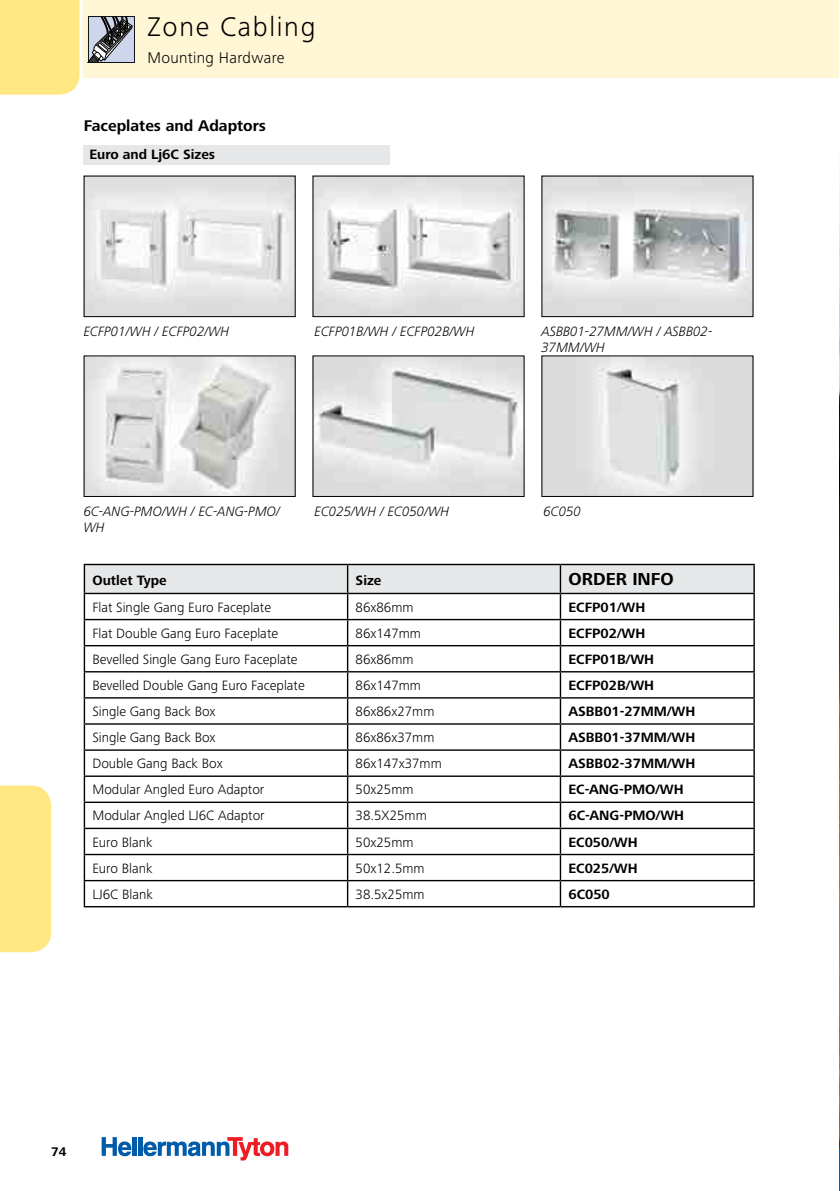
<style>
.page{position:relative;width:840px;height:1191px;background:#fff}
.page>*{position:absolute;margin:0;border:0;box-sizing:border-box;transform-origin:0 0}
.t1{font:300 28px "Frutiger Next LTW1 G";letter-spacing:.06em;color:#000}
.t2{font:700 18px "Frutiger Next LTW1 G";color:#000}
.t3{font:700 16px "Frutiger Next LTW1 G";color:#000}
.t4{font:300 16px "Frutiger Next LTW1 G";letter-spacing:.02em;color:#000}
.t5{font:300 14px "Frutiger Next LTW1 G";color:#000}
.t6{font:700 14px "Frutiger Next LTW1 G";color:#000}
.t7{font:italic 300 14px/16px "Frutiger Next LTW1 G";color:#000}
.t8{font:700 13px "Frutiger Next LTW1 G";color:#000}
</style>
<div class="page">
<hr style="left:132px;top:1137px;width:4px;height:18px;background:#005baa">
<hr style="left:138px;top:1137px;width:4px;height:18px;background:#005baa">
<svg style="left:102px;top:1137px;width:29px;height:19px"></svg>
<svg style="left:143px;top:1137px;width:145px;height:23px"></svg>
<div style="left:79px;top:0;width:760px;height:78px;background:#fff6d6"></div>
<svg style="left:0;top:0;width:135px;height:95px"></svg>
<div style="left:0;top:785px;width:51px;height:167px;background:#ffe881"></div>
<div style="left:84px;top:145px;width:306px;height:19px;background:#e6e7e8"></div>
<img style="left:86px;top:178px;width:207px;height:137px">
<div style="left:84px;top:176px;width:211px;height:141px;border:1px solid #000"></div>
<img style="left:86px;top:357px;width:207px;height:138px">
<div style="left:84px;top:355px;width:211px;height:142px;border:1px solid #000"></div>
<img style="left:543px;top:178px;width:208px;height:137px">
<div style="left:541px;top:176px;width:212px;height:141px;border:1px solid #000"></div>
<img style="left:314px;top:178px;width:208px;height:137px">
<div style="left:312px;top:176px;width:212px;height:141px;border:1px solid #000"></div>
<img style="left:314px;top:357px;width:208px;height:138px">
<div style="left:312px;top:355px;width:212px;height:142px;border:1px solid #000"></div>
<img style="left:543px;top:357px;width:208px;height:138px">
<div style="left:541px;top:355px;width:212px;height:142px;border:1px solid #000"></div>
<svg style="left:84px;top:564px;width:670px;height:342px"></svg>
<hr style="left:84px;top:906px;width:263px;height:1px;background:#000">
<hr style="left:347px;top:906px;width:213px;height:1px;background:#000">
<hr style="left:560px;top:906px;width:194px;height:1px;background:#000">
<img style="left:839px;top:147px;width:1px;height:1002px">
<h1 class="t1" style="left:147px;top:11px;width:169px">Zone Cabling</h1>
<p class="t4" style="left:147px;top:49px;width:138px">Mounting Hardware</p>
<p class="t3" style="left:84px;top:116px;width:184px">Faceplates and Adaptors</p>
<p class="t6" style="left:89px;top:146px;width:127px">Euro and Lj6C Sizes</p>
<p class="t7" style="left:84px;top:323px;width:147px">ECFP01/WH / ECFP02/WH</p>
<p class="t7" style="left:314px;top:323px;width:161px">ECFP01B/WH / ECFP02B/WH</p>
<p class="t7" style="left:541px;top:323px;width:172px">ASBB01-27MM/WH / ASBB02-<br>37MM/WH</p>
<p class="t7" style="left:84px;top:503px;width:198px">6C-ANG-PMO/WH / EC-ANG-PMO/<br>WH</p>
<p class="t7" style="left:314px;top:503px;width:136px">EC025/WH / EC050/WH</p>
<p class="t7" style="left:543px;top:503px;width:39px">6C050</p>
<p class="t6" style="left:92px;top:573px;width:76px">Outlet Type</p>
<p class="t6" style="left:355px;top:573px;width:27px">Size</p>
<p class="t2" style="left:568px;top:569px;width:107px">ORDER INFO</p>
<p class="t5" style="left:92px;top:599px;width:180px">Flat Single Gang Euro Faceplate</p>
<p class="t5" style="left:355px;top:599px;width:59px">86x86mm</p>
<p class="t6" style="left:568px;top:599px;width:78px">ECFP01/WH</p>
<p class="t5" style="left:92px;top:625px;width:187px">Flat Double Gang Euro Faceplate</p>
<p class="t5" style="left:355px;top:625px;width:67px">86x147mm</p>
<p class="t6" style="left:568px;top:625px;width:78px">ECFP02/WH</p>
<p class="t5" style="left:92px;top:651px;width:207px">Bevelled Single Gang Euro Faceplate</p>
<p class="t5" style="left:355px;top:651px;width:59px">86x86mm</p>
<p class="t6" style="left:568px;top:651px;width:87px">ECFP01B/WH</p>
<p class="t5" style="left:92px;top:677px;width:214px">Bevelled Double Gang Euro Faceplate</p>
<p class="t5" style="left:355px;top:677px;width:67px">86x147mm</p>
<p class="t6" style="left:568px;top:677px;width:87px">ECFP02B/WH</p>
<p class="t5" style="left:92px;top:703px;width:125px">Single Gang Back Box</p>
<p class="t5" style="left:355px;top:703px;width:80px">86x86x27mm</p>
<p class="t6" style="left:568px;top:703px;width:128px">ASBB01-27MM/WH</p>
<p class="t5" style="left:92px;top:729px;width:125px">Single Gang Back Box</p>
<p class="t5" style="left:355px;top:729px;width:80px">86x86x37mm</p>
<p class="t6" style="left:568px;top:729px;width:128px">ASBB01-37MM/WH</p>
<p class="t5" style="left:92px;top:755px;width:132px">Double Gang Back Box</p>
<p class="t5" style="left:355px;top:755px;width:88px">86x147x37mm</p>
<p class="t6" style="left:568px;top:755px;width:128px">ASBB02-37MM/WH</p>
<p class="t5" style="left:92px;top:781px;width:173px">Modular Angled Euro Adaptor</p>
<p class="t5" style="left:355px;top:781px;width:59px">50x25mm</p>
<p class="t6" style="left:568px;top:781px;width:117px">EC-ANG-PMO/WH</p>
<p class="t5" style="left:92px;top:807px;width:174px">Modular Angled LJ6C Adaptor</p>
<p class="t5" style="left:355px;top:807px;width:73px">38.5X25mm</p>
<p class="t6" style="left:568px;top:807px;width:117px">6C-ANG-PMO/WH</p>
<p class="t5" style="left:92px;top:834px;width:61px">Euro Blank</p>
<p class="t5" style="left:355px;top:834px;width:59px">50x25mm</p>
<p class="t6" style="left:568px;top:834px;width:71px">EC050/WH</p>
<p class="t5" style="left:92px;top:860px;width:61px">Euro Blank</p>
<p class="t5" style="left:355px;top:860px;width:70px">50x12.5mm</p>
<p class="t6" style="left:568px;top:860px;width:71px">EC025/WH</p>
<p class="t5" style="left:92px;top:886px;width:62px">LJ6C Blank</p>
<p class="t5" style="left:355px;top:886px;width:70px">38.5x25mm</p>
<p class="t6" style="left:568px;top:886px;width:43px">6C050</p>
<p class="t8" style="left:51px;top:1144px;width:17px">74</p>
</div>
